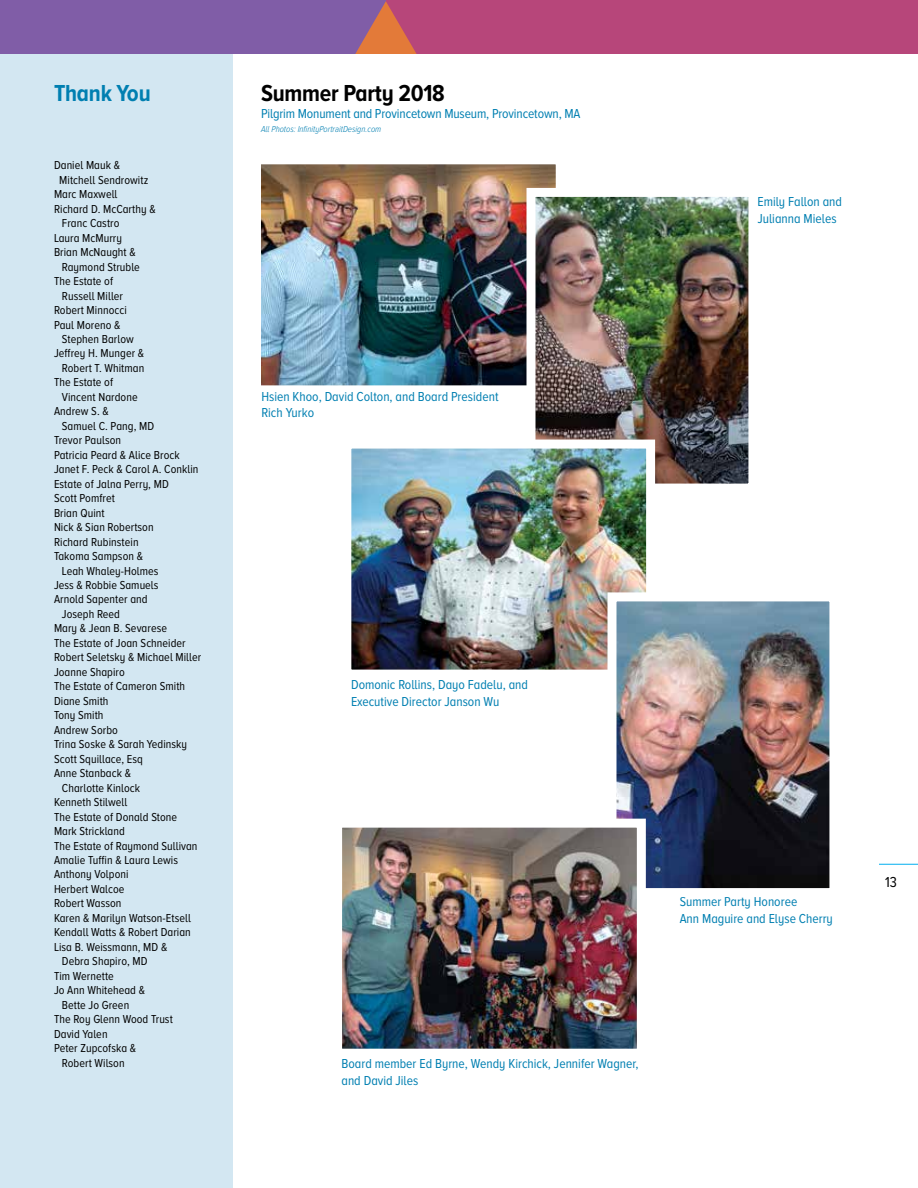
<style>
.page{position:relative;width:918px;height:1188px;background:#fff}
.page>*{position:absolute;margin:0;border:0;box-sizing:border-box;transform-origin:0 0}
.t1{font:700 24px "Proxima Nova A Cond";letter-spacing:-.01em;color:#000}
.t2{font:700 24px "Proxima Nova A Cond";letter-spacing:-.01em;color:#007fb1}
.t3{font:15px "Proxima Nova A Cond";color:#000}
.t4{font:13.5px/16.5px "Proxima Nova A Cond";color:#007fb1}
.t5{font:12px "Proxima Nova A Cond";letter-spacing:.005em;color:#000}
.t6{font:italic 300 9px "Proxima Nova A Cond";color:#007fb1}
</style>
<div class="page">
<div style="left:0;top:48px;width:232px;height:1140px;background:#d3e7f2"></div>
<div style="left:0;top:0;width:918px;height:54px;background:#b7467a"></div>
<div style="left:0;top:0;width:386px;height:54px;background:#805da7"></div>
<svg style="left:355px;top:1px;width:62px;height:53px"></svg>
<hr style="left:879px;top:864px;width:39px;height:1px;background:#00aeef">
<img style="left:262px;top:165px;width:293px;height:219px">
<div style="left:252px;top:155px;width:313px;height:239px;border:9px solid #fff"></div>
<div style="left:261px;top:390px;width:256px;height:44px;background:#fff"></div>
<img style="left:537px;top:198px;width:210px;height:285px">
<div style="left:527px;top:188px;width:230px;height:305px;border:9px solid #fff"></div>
<img style="left:352px;top:450px;width:293px;height:219px">
<div style="left:342px;top:440px;width:313px;height:239px;border:9px solid #fff"></div>
<img style="left:618px;top:602px;width:210px;height:285px">
<div style="left:608px;top:592px;width:230px;height:305px;border:9px solid #fff"></div>
<img style="left:343px;top:829px;width:293px;height:219px">
<div style="left:333px;top:819px;width:313px;height:239px;border:9px solid #fff"></div>
<h1 class="t2" style="left:54px;top:83px;width:98px">Thank You</h1>
<h1 class="t1" style="left:261px;top:83px;width:185px">Summer Party 2018</h1>
<p class="t4" style="left:261px;top:105px;width:321px">Pilgrim Monument and Provincetown Museum, Provincetown, MA</p>
<p class="t6" style="left:261px;top:125px;width:122px">All Photos: InfinityPortraitDesign.com</p>
<p class="t5" style="left:54px;top:160px;width:68px">Daniel Mauk &amp;</p>
<p class="t5" style="left:59px;top:175px;width:91px">Mitchell Sendrowitz</p>
<p class="t5" style="left:54px;top:189px;width:65px">Marc Maxwell</p>
<p class="t5" style="left:54px;top:204px;width:103px">Richard D. McCarthy &amp;</p>
<p class="t5" style="left:62px;top:218px;width:59px">Franc Castro</p>
<p class="t5" style="left:54px;top:232px;width:70px">Laura McMurry</p>
<p class="t5" style="left:54px;top:247px;width:83px">Brian McNaught &amp;</p>
<p class="t5" style="left:62px;top:261px;width:79px">Raymond Struble</p>
<p class="t5" style="left:54px;top:276px;width:61px">The Estate of</p>
<p class="t5" style="left:62px;top:290px;width:63px">Russell Miller</p>
<p class="t5" style="left:54px;top:305px;width:74px">Robert Minnocci</p>
<p class="t5" style="left:54px;top:319px;width:68px">Paul Moreno &amp;</p>
<p class="t5" style="left:62px;top:334px;width:73px">Stephen Barlow</p>
<p class="t5" style="left:54px;top:348px;width:92px">Jeffrey H. Munger &amp;</p>
<p class="t5" style="left:62px;top:363px;width:84px">Robert T. Whitman</p>
<p class="t5" style="left:54px;top:377px;width:61px">The Estate of</p>
<p class="t5" style="left:62px;top:392px;width:77px">Vincent Nardone</p>
<p class="t5" style="left:54px;top:406px;width:56px">Andrew S. &amp;</p>
<p class="t5" style="left:62px;top:421px;width:94px">Samuel C. Pang, MD</p>
<p class="t5" style="left:54px;top:435px;width:69px">Trevor Paulson</p>
<p class="t5" style="left:54px;top:450px;width:127px">Patricia Peard &amp; Alice Brock</p>
<p class="t5" style="left:54px;top:464px;width:146px">Janet F. Peck &amp; Carol A. Conklin</p>
<p class="t5" style="left:54px;top:478px;width:116px">Estate of Jalna Perry, MD</p>
<p class="t5" style="left:54px;top:493px;width:62px">Scott Pomfret</p>
<p class="t5" style="left:54px;top:507px;width:52px">Brian Quint</p>
<p class="t5" style="left:54px;top:522px;width:101px">Nick &amp; Sian Robertson</p>
<p class="t5" style="left:54px;top:536px;width:86px">Richard Rubinstein</p>
<p class="t5" style="left:54px;top:551px;width:91px">Takoma Sampson &amp;</p>
<p class="t5" style="left:62px;top:565px;width:98px">Leah Whaley-Holmes</p>
<p class="t5" style="left:54px;top:580px;width:106px">Jess &amp; Robbie Samuels</p>
<p class="t5" style="left:54px;top:594px;width:95px">Arnold Sapenter and</p>
<p class="t5" style="left:62px;top:609px;width:60px">Joseph Reed</p>
<p class="t5" style="left:54px;top:623px;width:115px">Mary &amp; Jean B. Sevarese</p>
<p class="t5" style="left:54px;top:638px;width:133px">The Estate of Joan Schneider</p>
<p class="t5" style="left:54px;top:652px;width:149px">Robert Seletsky &amp; Michael Miller</p>
<p class="t5" style="left:54px;top:667px;width:72px">Joanne Shapiro</p>
<p class="t5" style="left:54px;top:681px;width:133px">The Estate of Cameron Smith</p>
<p class="t5" style="left:54px;top:696px;width:56px">Diane Smith</p>
<p class="t5" style="left:54px;top:710px;width:51px">Tony Smith</p>
<p class="t5" style="left:54px;top:725px;width:65px">Andrew Sorbo</p>
<p class="t5" style="left:54px;top:739px;width:135px">Trina Soske &amp; Sarah Yedinsky</p>
<p class="t5" style="left:54px;top:753px;width:91px">Scott Squillace, Esq</p>
<p class="t5" style="left:54px;top:768px;width:78px">Anne Stanback &amp;</p>
<p class="t5" style="left:62px;top:782px;width:80px">Charlotte Kinlock</p>
<p class="t5" style="left:54px;top:797px;width:75px">Kenneth Stilwell</p>
<p class="t5" style="left:54px;top:811px;width:125px">The Estate of Donald Stone</p>
<p class="t5" style="left:54px;top:826px;width:72px">Mark Strickland</p>
<p class="t5" style="left:54px;top:840px;width:145px">The Estate of Raymond Sullivan</p>
<p class="t5" style="left:54px;top:855px;width:126px">Amalie Tuffin &amp; Laura Lewis</p>
<p class="t5" style="left:54px;top:869px;width:76px">Anthony Volponi</p>
<p class="t5" style="left:54px;top:884px;width:72px">Herbert Walcoe</p>
<p class="t5" style="left:54px;top:898px;width:69px">Robert Wasson</p>
<p class="t5" style="left:54px;top:913px;width:138px">Karen &amp; Marilyn Watson-Etsell</p>
<p class="t5" style="left:54px;top:927px;width:138px">Kendall Watts &amp; Robert Darian</p>
<p class="t5" style="left:54px;top:942px;width:115px">Lisa B. Weissmann, MD &amp;</p>
<p class="t5" style="left:62px;top:956px;width:87px">Debra Shapiro, MD</p>
<p class="t5" style="left:54px;top:971px;width:61px">Tim Wernette</p>
<p class="t5" style="left:54px;top:985px;width:93px">Jo Ann Whitehead &amp;</p>
<p class="t5" style="left:62px;top:999px;width:69px">Bette Jo Green</p>
<p class="t5" style="left:54px;top:1014px;width:120px">The Roy Glenn Wood Trust</p>
<p class="t5" style="left:54px;top:1028px;width:55px">David Yalen</p>
<p class="t5" style="left:54px;top:1043px;width:84px">Peter Zupcofska &amp;</p>
<p class="t5" style="left:62px;top:1057px;width:64px">Robert Wilson</p>
<p class="t4" style="left:261px;top:388px;width:239px">Hsien Khoo, David Colton, and Board President<br>Rich Yurko</p>
<p class="t4" style="left:351px;top:677px;width:178px">Domonic Rollins, Dayo Fadelu, and<br>Executive Director Janson Wu</p>
<p class="t4" style="left:342px;top:1056px;width:298px">Board member Ed Byrne, Wendy Kirchick, Jennifer Wagner, and David Jiles</p>
<p class="t4" style="left:757px;top:194px;width:86px">Emily Fallon and<br>Julianna Mieles</p>
<p class="t4" style="left:680px;top:894px;width:155px">Summer Party Honoree<br>Ann Maguire and Elyse Cherry</p>
<p class="t3" style="left:885px;top:875px;width:13px">13</p>
</div>
